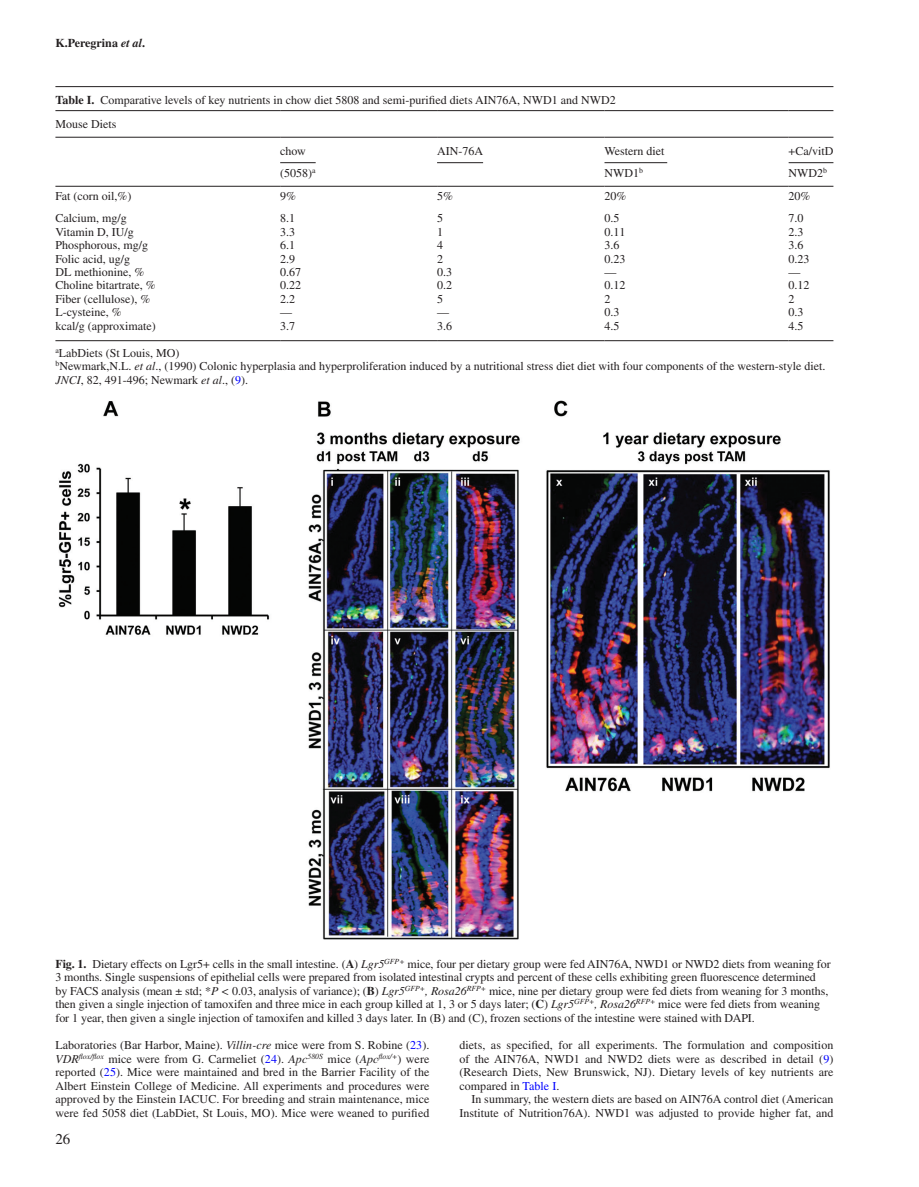
<style>
.page{position:relative;width:919px;height:1187px;background:#fff}
.page>*{position:absolute;margin:0;border:0;box-sizing:border-box;transform-origin:0 0}
.t1{font:15px "Times LT Std";color:#231f20}
.t2{font:12px/13.5px "Times LT Std";color:#231f20}
.t3{font:700 12px "Times LT Std";color:#231f20}
.s1{font-style:italic}
.s2{font-weight:700}
.s3{color:#00f}
</style>
<div class="page">
<hr style="left:55px;top:86px;width:778px;height:1px;background:#231f20">
<hr style="left:55px;top:110px;width:225px;height:1px;background:#231f20">
<hr style="left:280px;top:110px;width:157px;height:1px;background:#231f20">
<hr style="left:437px;top:110px;width:167px;height:1px;background:#231f20">
<hr style="left:604px;top:110px;width:184px;height:1px;background:#231f20">
<hr style="left:788px;top:110px;width:45px;height:1px;background:#231f20">
<hr style="left:55px;top:340px;width:225px;height:1px;background:#231f20">
<hr style="left:280px;top:340px;width:157px;height:1px;background:#231f20">
<hr style="left:437px;top:340px;width:167px;height:1px;background:#231f20">
<hr style="left:604px;top:340px;width:184px;height:1px;background:#231f20">
<hr style="left:788px;top:340px;width:45px;height:1px;background:#231f20">
<hr style="left:55px;top:137px;width:225px;height:1px;background:#231f20">
<hr style="left:280px;top:137px;width:157px;height:1px;background:#231f20">
<hr style="left:437px;top:137px;width:167px;height:1px;background:#231f20">
<hr style="left:604px;top:137px;width:184px;height:1px;background:#231f20">
<hr style="left:788px;top:137px;width:45px;height:1px;background:#231f20">
<hr style="left:55px;top:186px;width:225px;height:1px;background:#231f20">
<hr style="left:280px;top:186px;width:157px;height:1px;background:#231f20">
<hr style="left:437px;top:186px;width:167px;height:1px;background:#231f20">
<hr style="left:604px;top:186px;width:184px;height:1px;background:#231f20">
<hr style="left:788px;top:186px;width:45px;height:1px;background:#231f20">
<hr style="left:280px;top:162px;width:35px;height:1px;background:#231f20">
<hr style="left:437px;top:162px;width:46px;height:1px;background:#231f20">
<hr style="left:604px;top:162px;width:63px;height:1px;background:#231f20">
<hr style="left:788px;top:162px;width:45px;height:1px;background:#231f20">
<img style="left:58px;top:400px;width:772px;height:540px">
<p class="t3" style="left:55px;top:36px;width:91px">K.Peregrina <span class="s1">et al</span>.</p>
<p class="t2" style="left:55px;top:88px;width:561px;line-height:24px"><span class="s2">Table I.</span> Comparative levels of key nutrients in chow diet 5808 and semi-purified diets AIN76A, NWD1 and NWD2<br>Mouse Diets</p>
<p class="t2" style="left:280px;top:144px;width:27px">chow</p>
<p class="t2" style="left:437px;top:144px;width:47px">AIN-76A</p>
<p class="t2" style="left:604px;top:144px;width:62px">Western diet</p>
<p class="t2" style="left:788px;top:144px;width:46px">+Ca/vitD</p>
<p class="t2" style="left:280px;top:166px;width:37px">(5058)<sup>a</sup></p>
<p class="t2" style="left:604px;top:166px;width:40px">NWD1<sup>b</sup></p>
<p class="t2" style="left:788px;top:166px;width:40px">NWD2<sup>b</sup></p>
<p class="t2" style="left:55px;top:189px;width:78px">Fat (corn oil,%)</p>
<p class="t2" style="left:280px;top:189px;width:17px">9%</p>
<p class="t2" style="left:437px;top:189px;width:17px">5%</p>
<p class="t2" style="left:604px;top:189px;width:23px">20%</p>
<p class="t2" style="left:788px;top:189px;width:23px">20%</p>
<p class="t2" style="left:55px;top:211px;width:73px">Calcium, mg/g</p>
<p class="t2" style="left:280px;top:211px;width:16px">8.1</p>
<p class="t2" style="left:437px;top:211px;width:7px">5</p>
<p class="t2" style="left:604px;top:211px;width:16px">0.5</p>
<p class="t2" style="left:788px;top:211px;width:16px">7.0</p>
<p class="t2" style="left:55px;top:225px;width:80px">Vitamin D, IU/g</p>
<p class="t2" style="left:280px;top:225px;width:16px">3.3</p>
<p class="t2" style="left:437px;top:225px;width:7px">1</p>
<p class="t2" style="left:604px;top:225px;width:22px">0.11</p>
<p class="t2" style="left:788px;top:225px;width:16px">2.3</p>
<p class="t2" style="left:55px;top:238px;width:94px">Phosphorous, mg/g</p>
<p class="t2" style="left:280px;top:238px;width:16px">6.1</p>
<p class="t2" style="left:437px;top:238px;width:7px">4</p>
<p class="t2" style="left:604px;top:238px;width:16px">3.6</p>
<p class="t2" style="left:788px;top:238px;width:16px">3.6</p>
<p class="t2" style="left:55px;top:252px;width:76px">Folic acid, ug/g</p>
<p class="t2" style="left:280px;top:252px;width:16px">2.9</p>
<p class="t2" style="left:437px;top:252px;width:7px">2</p>
<p class="t2" style="left:604px;top:252px;width:22px">0.23</p>
<p class="t2" style="left:788px;top:252px;width:22px">0.23</p>
<p class="t2" style="left:55px;top:265px;width:90px">DL methionine, %</p>
<p class="t2" style="left:280px;top:265px;width:22px">0.67</p>
<p class="t2" style="left:437px;top:265px;width:16px">0.3</p>
<p class="t2" style="left:604px;top:265px;width:13px">—</p>
<p class="t2" style="left:788px;top:265px;width:13px">—</p>
<p class="t2" style="left:55px;top:278px;width:102px">Choline bitartrate, %</p>
<p class="t2" style="left:280px;top:278px;width:22px">0.22</p>
<p class="t2" style="left:437px;top:278px;width:16px">0.2</p>
<p class="t2" style="left:604px;top:278px;width:22px">0.12</p>
<p class="t2" style="left:788px;top:278px;width:22px">0.12</p>
<p class="t2" style="left:55px;top:292px;width:96px">Fiber (cellulose), %</p>
<p class="t2" style="left:280px;top:292px;width:16px">2.2</p>
<p class="t2" style="left:437px;top:292px;width:7px">5</p>
<p class="t2" style="left:604px;top:292px;width:7px">2</p>
<p class="t2" style="left:788px;top:292px;width:7px">2</p>
<p class="t2" style="left:55px;top:305px;width:68px">L-cysteine, %</p>
<p class="t2" style="left:280px;top:305px;width:13px">—</p>
<p class="t2" style="left:437px;top:305px;width:13px">—</p>
<p class="t2" style="left:604px;top:305px;width:16px">0.3</p>
<p class="t2" style="left:788px;top:305px;width:16px">0.3</p>
<p class="t2" style="left:55px;top:319px;width:102px">kcal/g (approximate)</p>
<p class="t2" style="left:280px;top:319px;width:16px">3.7</p>
<p class="t2" style="left:437px;top:319px;width:16px">3.6</p>
<p class="t2" style="left:604px;top:319px;width:16px">4.5</p>
<p class="t2" style="left:788px;top:319px;width:16px">4.5</p>
<p class="t2" style="left:55px;top:346px;width:771px"><sup>a</sup>LabDiets (St Louis, MO)<br><sup>b</sup>Newmark,N.L. <span class="s1">et al</span>., (1990) Colonic hyperplasia and hyperproliferation induced by a nutritional stress diet diet with four components of the western-style diet.<br><span class="s1">JNCI</span>, 82, 491-496; Newmark <span class="s1">et al</span>., (<span class="s3">9</span>).</p>
<p class="t2" style="left:55px;top:956px;width:776px"><span class="s2">Fig. 1.</span> Dietary effects on Lgr5+ cells in the small intestine. (<span class="s2">A</span>) <span class="s1">Lgr5</span><sup>GFP+</sup> mice, four per dietary group were fed AIN76A, NWD1 or NWD2 diets from weaning for 3 months. Single suspensions of epithelial cells were prepared from isolated intestinal crypts and percent of these cells exhibiting green fluorescence determined by FACS analysis (mean ± std; *<span class="s1">P &lt;</span> 0.03, analysis of variance); (<span class="s2">B</span>) <span class="s1">Lgr5</span><sup>GFP+</sup><span class="s1">, Rosa26</span><sup>RFP+</sup> mice, nine per dietary group were fed diets from weaning for 3 months, then given a single injection of tamoxifen and three mice in each group killed at 1, 3 or 5 days later; (<span class="s2">C</span>) <span class="s1">Lgr5</span><sup>GFP+</sup><span class="s1">, Rosa26</span><sup>RFP+</sup> mice were fed diets from weaning for 1 year, then given a single injection of tamoxifen and killed 3 days later. In (B) and (C), frozen sections of the intestine were stained with DAPI.</p>
<p class="t2" style="left:55px;top:1038px;width:375px;text-align:justify">Laboratories (Bar Harbor, Maine). <span class="s1">Villin-cre</span> mice were from S. Robine (<span class="s3">23</span>).<br><span class="s1">VDR</span><sup>flox/flox</sup> mice were from G. Carmeliet (<span class="s3">24</span>). <span class="s1">Apc</span><sup>580S</sup> mice (<span class="s1">Apc</span><sup>flox/+</sup>) were reported (<span class="s3">25</span>). Mice were maintained and bred in the Barrier Facility of the Albert Einstein College of Medicine. All experiments and procedures were approved by the Einstein IACUC. For breeding and strain maintenance, mice were fed 5058 diet (LabDiet, St Louis, MO). Mice were weaned to purified</p>
<p class="t2" style="left:459px;top:1038px;width:375px;text-align:justify">diets, as specified, for all experiments. The formulation and composition of the AIN76A, NWD1 and NWD2 diets were as described in detail (<span class="s3">9</span>) (Research Diets, New Brunswick, NJ). Dietary levels of key nutrients are compared in <span class="s3">Table I</span>.</p>
<p class="t2" style="left:459px;top:1092px;width:375px;text-align:right">In summary, the western diets are based on AIN76A control diet (American<br>Institute of Nutrition76A). NWD1 was adjusted to provide higher fat, and</p>
<p class="t1" style="left:55px;top:1130px;width:17px">26</p>
</div>
